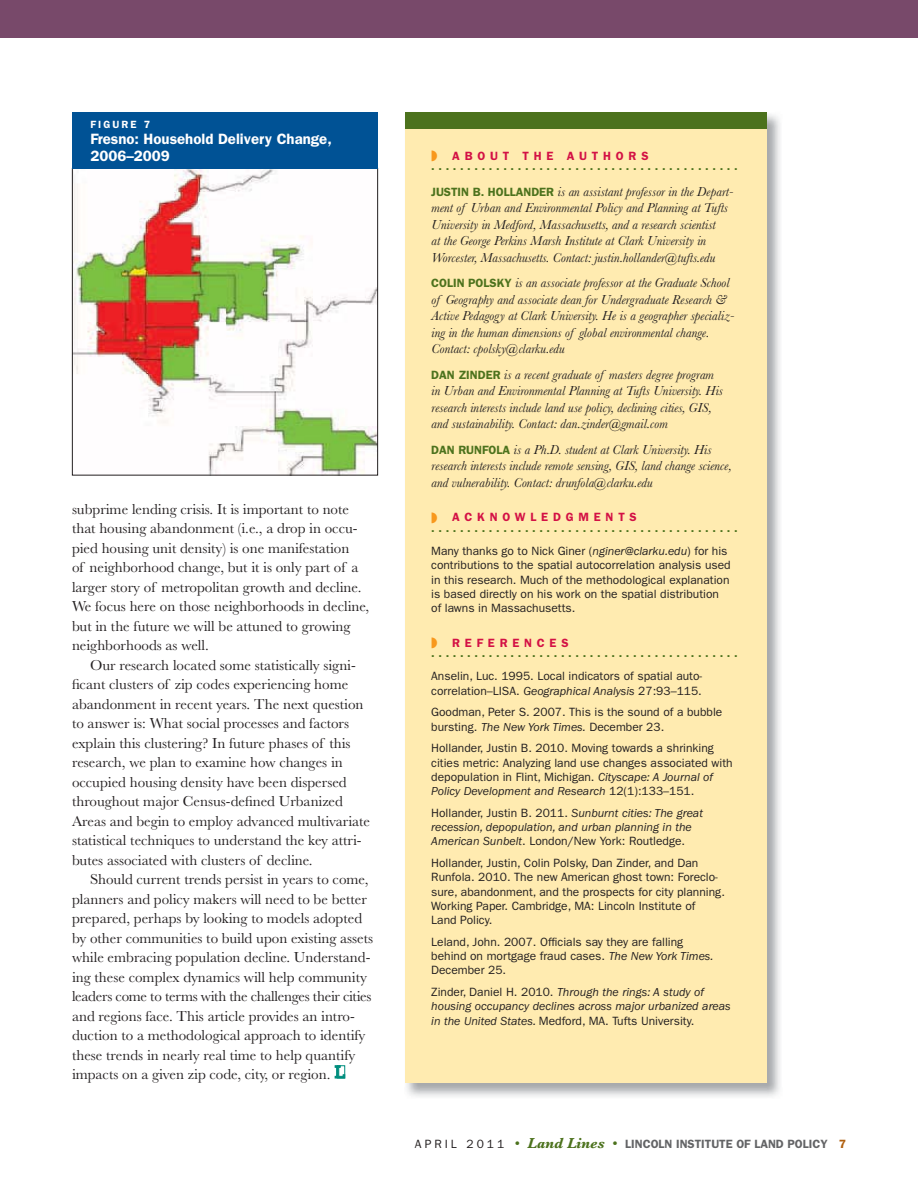
<style>
.page{position:relative;width:918px;height:1188px;background:#fff}
.page>*{position:absolute;margin:0;border:0;box-sizing:border-box;transform-origin:0 0}
.t1{font:15px/19.5px "Baskerville";color:#231f20}
.t2{font:600 15px/16.5px "ITC Franklin Gothic Std";color:#fff}
.t3{font:italic 13.5px/16.5px "Baskerville";color:#231f20}
.t4{font:12px/14.2px "ITC Franklin Gothic Std";color:#231f20}
.t5{font:italic 12px/14.2px "ITC Franklin Gothic Std";color:#231f20}
.t6{font:600 12px/23.2px "ITC Franklin Gothic Std";color:#4c721d}
.t7{font:600 12px "ITC Franklin Gothic Std";color:#636466}
.t8{font:600 12px "ITC Franklin Gothic Std";letter-spacing:.4em;color:#d31145}
.t9{font:600 10.5px "ITC Franklin Gothic Std";letter-spacing:.2em;color:#fff}
.s1{font-family:"ITC Franklin Gothic Std";font-weight:600;font-style:normal;font-size:12px;color:#4c721d}
.s2{font-weight:400;color:#231f20}
.s3{font-weight:400;font-style:italic;color:#231f20}
.s4{font-style:italic}
.s5{font-style:normal}
.s6{font-family:"Baskerville";font-weight:400;font-size:15px;color:#4c721d}
.s7{font-family:"Baskerville";font-weight:700;font-style:italic;font-size:15px;color:#4c721d}
.s8{color:#b06010}
</style>
<div class="page">
<div style="left:0;top:0;width:918px;height:38px;background:#78496a"></div>
<img style="left:74px;top:170px;width:302px;height:303px">
<svg style="left:335px;top:1065px;width:10px;height:14px"></svg>
<img style="left:406px;top:112px;width:374px;height:985px">
<div style="left:405px;top:112px;width:361px;height:971px;background:#ffebb0"></div>
<div style="left:405px;top:112px;width:361px;height:17px;background:#4c721d"></div>
<div style="left:72px;top:112px;width:306px;height:58px;background:#005295"></div>
<p class="t9" style="left:90px;top:120px;width:61px">FIGURE 7</p>
<p class="t2" style="left:90px;top:133px;width:243px">Fresno: Household Delivery Change,<br>2006–2009</p>
<p class="t1" style="left:72px;top:500px;width:299px">subprime lending crisis. It is important to note that housing abandonment (i.e., a drop in occu&shy;pied housing unit density) is one manifestation<br>of neighborhood change, but it is only part of a larger story of metropolitan growth and decline.<br>We focus here on those neighborhoods in decline, but in the future we will be attuned to growing neighborhoods as well.</p>
<p class="t1" style="left:72px;top:656px;width:299px;text-indent:18px">Our research located some statistically signi&shy;ficant clusters of zip codes experiencing home abandonment in recent years. The next question to answer is: What social processes and factors explain this clustering? In future phases of this research, we plan to examine how changes in occupied housing density have been dispersed throughout major Census-defined Urbanized Areas and begin to employ advanced multivariate statistical techniques to understand the key attri&shy;butes associated with clusters of decline.</p>
<p class="t1" style="left:72px;top:871px;width:303px;text-indent:18px">Should current trends persist in years to come, planners and policy makers will need to be better prepared, perhaps by looking to models adopted by other communities to build upon existing assets while embracing population decline. Understand&shy;ing these complex dynamics will help community leaders come to terms with the challenges their cities and regions face. This article provides an intro&shy;duction to a methodological approach to identify these trends in nearly real time to help quantify impacts on a given zip code, city, or region.</p>
<p class="t8" style="left:452px;top:151px;width:198px">ABOUT THE AUTHORS</p>
<p class="t6" style="left:431px;top:156px;width:308px">. . . . . . . . . . . . . . . . . . . . . . . . . . . . . . . . . . . . . . . . . . .</p>
<p class="t3" style="left:431px;top:184px;width:304px"><span class="s1">JUSTIN B. HOLLANDER</span> is an assistant professor in the Depart&shy;ment of Urban and Environmental Policy and Planning at Tufts University in Medford, Massachusetts, and a research scientist<br>at the George Perkins Marsh Institute at Clark University in Worcester, Massachusetts. Contact: justin.hollander@tufts.edu</p>
<p class="t3" style="left:431px;top:276px;width:305px"><span class="s1">COLIN POLSKY</span> is an associate professor at the Graduate School of Geography and associate dean for Undergraduate Research &amp; Active Pedagogy at Clark University. He is a geographer specializ&shy;ing in the human dimensions of global environmental change.<br>Contact: cpolsky@clarku.edu</p>
<p class="t3" style="left:431px;top:367px;width:293px"><span class="s1">DAN ZINDER</span> is a recent graduate of masters degree program in Urban and Environmental Planning at Tufts University. His research interests include land use policy, declining cities, GIS, and sustainability. Contact: dan.zinder@gmail.com</p>
<p class="t3" style="left:431px;top:442px;width:302px"><span class="s1">DAN RUNFOLA</span> is a Ph.D. student at Clark University. His research interests include remote sensing, GIS, land change science, and vulnerability. Contact: drunfola@clarku.edu</p>
<p class="t8" style="left:452px;top:513px;width:186px">ACKNOWLEDGMENTS</p>
<p class="t6" style="left:431px;top:517px;width:308px">. . . . . . . . . . . . . . . . . . . . . . . . . . . . . . . . . . . . . . . . . . .<br><span class="s2">Many thanks go to Nick Giner (</span><span class="s3">nginer@clarku.edu</span><span class="s2">) for his</span></p>
<p class="t4" style="left:431px;top:559px;width:301px">contributions to the spatial autocorrelation analysis used in this research. Much of the methodological explanation is based directly on his work on the spatial distribution of lawns in Massachusetts.</p>
<p class="t8" style="left:452px;top:638px;width:118px">REFERENCES</p>
<p class="t6" style="left:431px;top:643px;width:308px">. . . . . . . . . . . . . . . . . . . . . . . . . . . . . . . . . . . . . . . . . . .</p>
<p class="t4" style="left:431px;top:670px;width:273px">Anselin, Luc. 1995. Local indicators of spatial auto&shy;correlation–LISA. <span class="s4">Geographical Analysis</span> 27:93–115.</p>
<p class="t4" style="left:431px;top:706px;width:293px">Goodman, Peter S. 2007. This is the sound of a bubble bursting. <span class="s4">The New York Times.</span> December 23.</p>
<p class="t4" style="left:431px;top:742px;width:303px">Hollander, Justin B. 2010. Moving towards a shrinking cities metric: Analyzing land use changes associated with depopulation in Flint, Michigan. <span class="s4">Cityscape: A Journal of Policy Development and Research</span> 12(1):133–151.</p>
<p class="t5" style="left:431px;top:807px;width:273px"><span class="s5">Hollander, Justin B. 2011.</span> Sunburnt cities: The great recession, depopulation, and urban planning in the<br>American Sunbelt<span class="s5">. London/New York: Routledge.</span></p>
<p class="t4" style="left:431px;top:857px;width:295px">Hollander, Justin, Colin Polsky, Dan Zinder, and Dan Runfola. 2010. The new American ghost town: Foreclo&shy;sure, abandonment, and the prospects for city planning.<br>Working Paper. Cambridge, MA: Lincoln Institute of<br>Land Policy.</p>
<p class="t4" style="left:431px;top:936px;width:284px">Leland, John. 2007. Officials say they are falling behind on mortgage fraud cases. <span class="s4">The New York Times.<br></span>December 25.</p>
<p class="t5" style="left:431px;top:986px;width:301px"><span class="s5">Zinder, Daniel H. 2010.</span> Through the rings: A study of housing occupancy declines across major urbanized areas in the United States. <span class="s5">Medford, MA. Tufts University.</span></p>
<p class="t7" style="left:415px;top:1139px;width:433px"><span class="s2">A P R I L 2 0 1 1</span> <span class="s6">•</span> <span class="s7">Land Lines</span> <span class="s6">•</span> LINCOLN INSTITUTE OF LAND POLICY <span class="s8">7</span></p>
</div>
